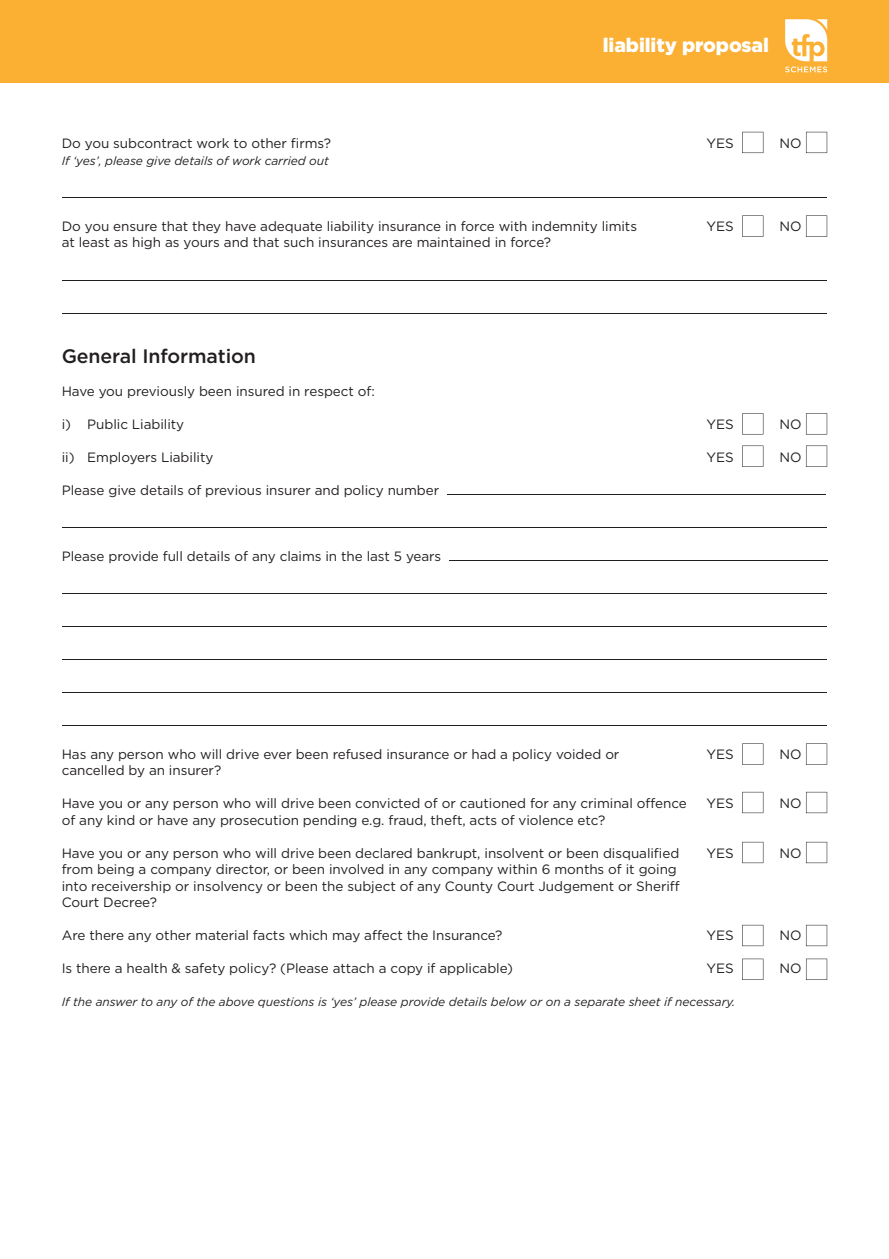
<style>
.page{position:relative;width:889px;height:1259px;background:#fff}
.page>*{position:absolute;margin:0;border:0;box-sizing:border-box;transform-origin:0 0}
.t1{font:500 19.5px "Gotham";letter-spacing:-.005em;color:#231f20}
.t2{font:900 19.5px "Gotham";letter-spacing:-.005em;color:#fff}
.t3{font:13.5px/16.5px "Gotham";letter-spacing:-.005em;color:#231f20}
.t4{font:italic 12px "Gotham";letter-spacing:-.005em;color:#231f20}
</style>
<div class="page">
<div style="left:0;top:0;width:889px;height:83px;background:#fbb033"></div>
<svg style="left:785px;top:19px;width:42px;height:53px"></svg>
<svg style="left:62px;top:280px;width:764px;height:1px"></svg>
<svg style="left:62px;top:313px;width:764px;height:1px"></svg>
<svg style="left:742px;top:132px;width:21px;height:21px"></svg>
<svg style="left:806px;top:132px;width:21px;height:21px"></svg>
<svg style="left:742px;top:215px;width:21px;height:22px"></svg>
<svg style="left:806px;top:215px;width:21px;height:22px"></svg>
<svg style="left:742px;top:413px;width:21px;height:21px"></svg>
<svg style="left:806px;top:413px;width:21px;height:21px"></svg>
<svg style="left:742px;top:445px;width:21px;height:22px"></svg>
<svg style="left:806px;top:445px;width:21px;height:22px"></svg>
<svg style="left:742px;top:743px;width:21px;height:22px"></svg>
<svg style="left:806px;top:743px;width:21px;height:22px"></svg>
<svg style="left:742px;top:792px;width:21px;height:21px"></svg>
<svg style="left:806px;top:792px;width:21px;height:21px"></svg>
<svg style="left:742px;top:842px;width:21px;height:21px"></svg>
<svg style="left:806px;top:842px;width:21px;height:21px"></svg>
<svg style="left:742px;top:925px;width:21px;height:21px"></svg>
<svg style="left:806px;top:925px;width:21px;height:21px"></svg>
<svg style="left:742px;top:959px;width:21px;height:21px"></svg>
<svg style="left:806px;top:959px;width:21px;height:21px"></svg>
<h1 class="t2" style="left:603px;top:38px;width:168px">liability proposal</h1>
<p class="t3" style="left:62px;top:136px;width:271px">Do you subcontract work to other firms?</p>
<p class="t3" style="left:706px;top:136px;width:29px">YES</p>
<p class="t3" style="left:780px;top:136px;width:24px">NO</p>
<p class="t4" style="left:62px;top:156px;width:269px">If ‘yes’, please give details of work carried out</p>
<p class="t3" style="left:62px;top:219px;width:577px">Do you ensure that they have adequate liability insurance in force with indemnity limits</p>
<p class="t3" style="left:706px;top:219px;width:29px">YES</p>
<p class="t3" style="left:780px;top:219px;width:24px">NO</p>
<p class="t3" style="left:62px;top:235px;width:491px">at least as high as yours and that such insurances are maintained in force?</p>
<h1 class="t1" style="left:62px;top:349px;width:196px">General Information</h1>
<p class="t3" style="left:62px;top:384px;width:315px">Have you previously been insured in respect of:</p>
<p class="t3" style="left:62px;top:417px;width:124px">i) Public Liability</p>
<p class="t3" style="left:706px;top:417px;width:29px">YES</p>
<p class="t3" style="left:780px;top:417px;width:24px">NO</p>
<p class="t3" style="left:62px;top:450px;width:153px">ii) Employers Liability</p>
<p class="t3" style="left:706px;top:450px;width:29px">YES</p>
<p class="t3" style="left:780px;top:450px;width:24px">NO</p>
<p class="t3" style="left:62px;top:483px;width:379px">Please give details of previous insurer and policy number</p>
<p class="t3" style="left:62px;top:549px;width:381px">Please provide full details of any claims in the last 5 years</p>
<p class="t3" style="left:62px;top:747px;width:559px">Has any person who will drive ever been refused insurance or had a policy voided or</p>
<p class="t3" style="left:706px;top:747px;width:29px">YES</p>
<p class="t3" style="left:780px;top:747px;width:24px">NO</p>
<p class="t3" style="left:62px;top:763px;width:161px">cancelled by an insurer?</p>
<p class="t3" style="left:62px;top:796px;width:626px">Have you or any person who will drive been convicted of or cautioned for any criminal offence</p>
<p class="t3" style="left:706px;top:796px;width:29px">YES</p>
<p class="t3" style="left:780px;top:796px;width:24px">NO</p>
<p class="t3" style="left:62px;top:813px;width:545px">of any kind or have any prosecution pending e.g. fraud, theft, acts of violence etc?</p>
<p class="t3" style="left:62px;top:846px;width:619px">Have you or any person who will drive been declared bankrupt, insolvent or been disqualified</p>
<p class="t3" style="left:706px;top:846px;width:29px">YES</p>
<p class="t3" style="left:780px;top:846px;width:24px">NO</p>
<p class="t3" style="left:62px;top:862px;width:619px">from being a company director, or been involved in any company within 6 months of it going into receivership or insolvency or been the subject of any County Court Judgement or Sheriff<br>Court Decree?</p>
<p class="t3" style="left:62px;top:928px;width:442px">Are there any other material facts which may affect the Insurance?</p>
<p class="t3" style="left:706px;top:928px;width:29px">YES</p>
<p class="t3" style="left:780px;top:928px;width:24px">NO</p>
<p class="t3" style="left:62px;top:961px;width:453px">Is there a health &amp; safety policy? (Please attach a copy if applicable)</p>
<p class="t3" style="left:706px;top:961px;width:29px">YES</p>
<p class="t3" style="left:780px;top:961px;width:24px">NO</p>
<p class="t4" style="left:62px;top:998px;width:675px">If the answer to any of the above questions is ‘yes’ please provide details below or on a separate sheet if necessary.</p>
</div>
